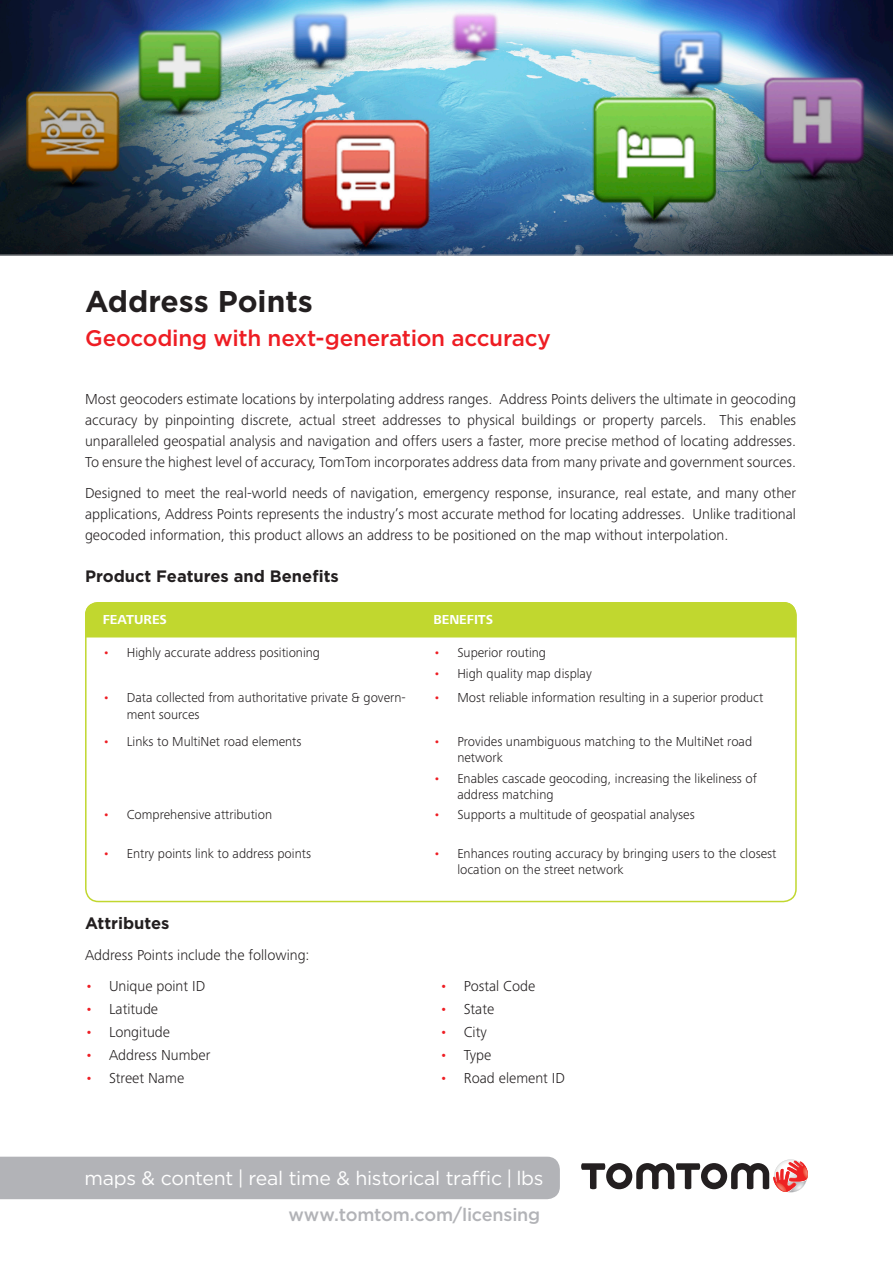
<style>
.page{position:relative;width:893px;height:1263px;background:#fff}
.page>*{position:absolute;margin:0;border:0;box-sizing:border-box;transform-origin:0 0}
.Header_Title{font:700 30px "Gotham";color:#231f20}
.Header__Subtitle{font:500 22.5px "Gotham";letter-spacing:-.01em;color:#ee1d23}
.banner___tagline{font:19.5px "Gotham";letter-spacing:-.015em;color:#fff}
.banner___URL{font:500 18px "Gotham";letter-spacing:-.01em;color:#b2b3b7}
.Subtitle_L1{font:700 16.5px "Gotham";color:#231f20}
.Body_text{font:300 15px/21px "Frutiger Next Pro";color:#231f20;text-align:justify}
.t1{font:300 13.5px/16.2px "Frutiger Next Pro";color:#231f20}
.t2{font:700 13.5px "Frutiger Next Pro";color:#fff}
.s1{color:#ee1d23}
</style>
<div class="page">
<div style="left:0;top:1157px;width:560px;height:42px;background:#b2b3b7"></div>
<svg style="left:581px;top:1159px;width:227px;height:33px"></svg>
<img style="left:0;top:0;width:893px;height:255px">
<hr style="left:0;top:255px;width:893px;height:1px;background:#c5c6c8">
<div style="left:85px;top:602px;width:711px;height:35px;background:#c1d72f"></div>
<p class="Header_Title" style="left:85px;top:282px;width:229px">Address Points</p>
<p class="Header__Subtitle" style="left:85px;top:323px;width:467px">Geocoding with next-generation accuracy</p>
<p class="Body_text" style="left:85px;top:388px;width:712px">Most geocoders estimate locations by interpolating address ranges. Address Points delivers the ultimate in geocoding accuracy by pinpointing discrete, actual street addresses to physical buildings or property parcels. This enables unparalleled geospatial analysis and navigation and offers users a faster, more precise method of locating addresses.<br>To ensure the highest level of accuracy, TomTom incorporates address data from many private and government sources.</p>
<p class="Body_text" style="left:85px;top:483px;width:712px">Designed to meet the real-world needs of navigation, emergency response, insurance, real estate, and many other applications, Address Points represents the industry’s most accurate method for locating addresses. Unlike traditional geocoded information, this product allows an address to be positioned on the map without interpolation.</p>
<p class="Subtitle_L1" style="left:85px;top:565px;width:255px">Product Features and Benefits</p>
<p class="t2" style="left:103px;top:612px;width:66px">FEATURES</p>
<p class="t2" style="left:433px;top:612px;width:61px">BENEFITS</p>
<p class="t1" style="left:103px;top:644px;width:219px"><span class="s1">•</span> Highly accurate address positioning</p>
<p class="t1" style="left:433px;top:644px;width:114px"><span class="s1">•</span> Superior routing</p>
<p class="t1" style="left:433px;top:665px;width:160px"><span class="s1">•</span> High quality map display</p>
<p class="t1" style="left:127px;top:690px;width:281px;text-indent:-24px"><span class="s1">•</span> Data collected from authoritative private &amp; govern&shy;ment sources</p>
<p class="t1" style="left:433px;top:690px;width:331px"><span class="s1">•</span> Most reliable information resulting in a superior product</p>
<p class="t1" style="left:103px;top:733px;width:200px"><span class="s1">•</span> Links to MultiNet road elements</p>
<p class="t1" style="left:457px;top:733px;width:296px;text-indent:-24px"><span class="s1">•</span> Provides unambiguous matching to the MultiNet road network</p>
<p class="t1" style="left:457px;top:770px;width:301px;text-indent:-24px"><span class="s1">•</span> Enables cascade geocoding, increasing the likeliness of address matching</p>
<p class="t1" style="left:103px;top:807px;width:171px"><span class="s1">•</span> Comprehensive attribution</p>
<p class="t1" style="left:433px;top:807px;width:263px"><span class="s1">•</span> Supports a multitude of geospatial analyses</p>
<p class="t1" style="left:103px;top:845px;width:210px"><span class="s1">•</span> Entry points link to address points</p>
<p class="t1" style="left:457px;top:845px;width:321px;text-indent:-24px"><span class="s1">•</span> Enhances routing accuracy by bringing users to the closest location on the street network</p>
<p class="Subtitle_L1" style="left:85px;top:912px;width:86px">Attributes</p>
<p class="Body_text" style="left:85px;top:945px;width:226px">Address Points include the following:</p>
<p class="Body_text" style="left:85px;top:976px;width:122px"><span class="s1">•</span> Unique point ID</p>
<p class="Body_text" style="left:440px;top:976px;width:97px"><span class="s1">•</span> Postal Code</p>
<p class="Body_text" style="left:85px;top:999px;width:75px"><span class="s1">•</span> Latitude</p>
<p class="Body_text" style="left:440px;top:999px;width:56px"><span class="s1">•</span> State</p>
<p class="Body_text" style="left:85px;top:1021px;width:86px"><span class="s1">•</span> Longitude</p>
<p class="Body_text" style="left:440px;top:1021px;width:48px"><span class="s1">•</span> City</p>
<p class="Body_text" style="left:85px;top:1044px;width:127px"><span class="s1">•</span> Address Number</p>
<p class="Body_text" style="left:440px;top:1044px;width:53px"><span class="s1">•</span> Type</p>
<p class="Body_text" style="left:85px;top:1067px;width:101px"><span class="s1">•</span> Street Name</p>
<p class="Body_text" style="left:440px;top:1067px;width:127px"><span class="s1">•</span> Road element ID</p>
<p class="banner___tagline" style="left:84px;top:1165px;width:461px">maps &amp; content | real time &amp; historical traffic | lbs</p>
<p class="banner___URL" style="left:288px;top:1203px;width:253px">www.tomtom.com/licensing</p>
</div>
